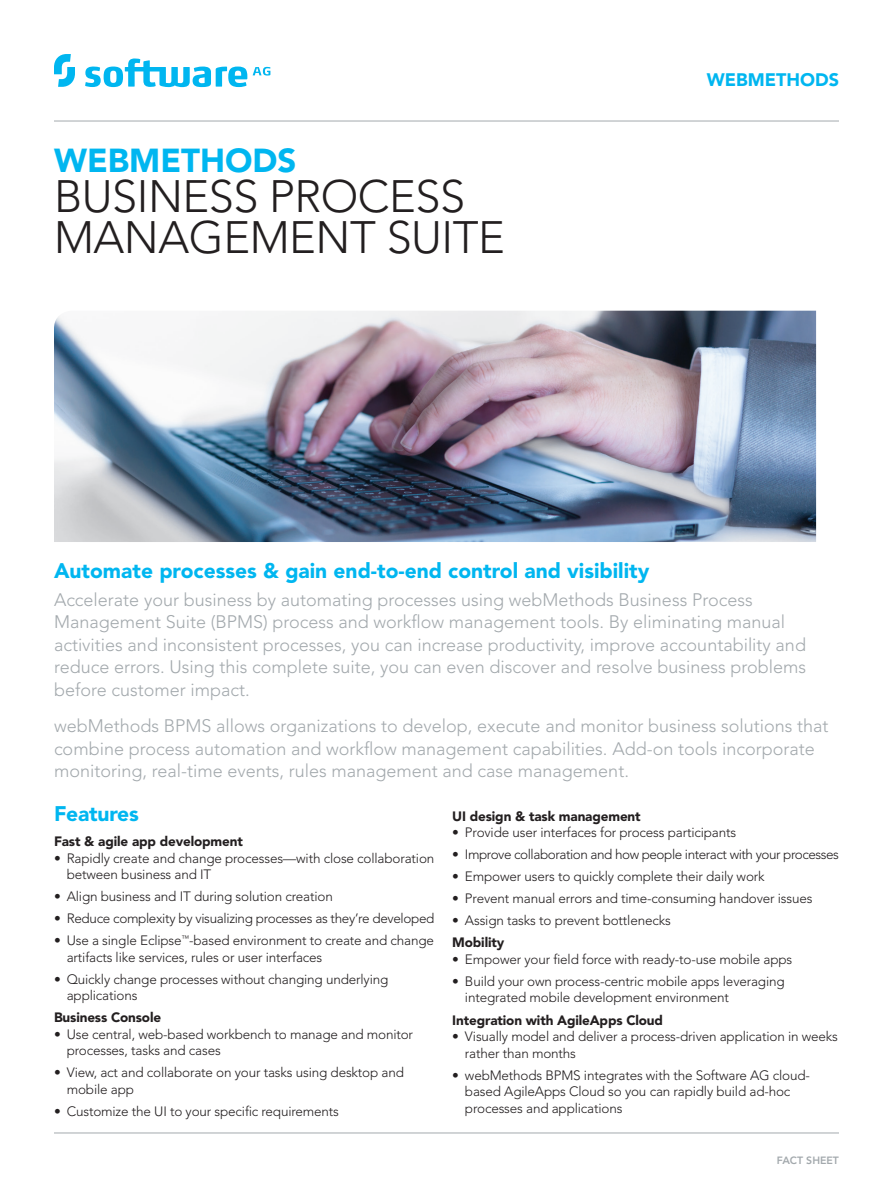
<style>
.page{position:relative;width:893px;height:1187px;background:#fff}
.page>*{position:absolute;margin:0;border:0;box-sizing:border-box;transform-origin:0 0}
.Black_Headline_-_30p{font:300 45px "Avenir LT Std";letter-spacing:-.01em;color:#231f20}
.Blue_Headline_-_22pt{font:900 33px "Avenir LT Std";color:#00b6f0}
.Subhead-blue-14_16{font:900 21px "Avenir LT Std";color:#00b6f0}
.Intro_Copy-12_15{font:300 18px/22.5px "Avenir LT Std";color:#a3a9ad}
.t1{font:900 18px "Avenir LT Std";color:#00b6f0}
.t2{font:300 13.5px/16.5px "Avenir LT Std";letter-spacing:-.01em;color:#231f20}
.Bodycopy_Header-blac{font:900 13.5px "Avenir LT Std";letter-spacing:-.01em;color:#231f20}
.t3{font:300 13.5px "Avenir LT Std";letter-spacing:-.035em;color:#231f20}
.t4{font:800 10.5px "Avenir LT Std";color:#a3a9ad}
</style>
<div class="page">
<hr style="left:54px;top:1132px;width:785px;height:1px;background:#a3a9ad">
<hr style="left:54px;top:121px;width:785px;height:1px;background:#a3a9ad">
<svg style="left:54px;top:54px;width:216px;height:33px"></svg>
<img style="left:54px;top:310px;width:762px;height:232px">
<p class="Blue_Headline_-_22pt" style="left:54px;top:140px;width:244px">WEBMETHODS</p>
<p class="Black_Headline_-_30p" style="left:54px;top:170px;width:412px">BUSINESS PROCESS</p>
<p class="Black_Headline_-_30p" style="left:54px;top:211px;width:452px">MANAGEMENT SUITE</p>
<h3 class="t1" style="left:707px;top:69px;width:134px">WEBMETHODS</h3>
<p class="Subhead-blue-14_16" style="left:54px;top:558px;width:597px">Automate processes &amp; gain end-to-end control and visibility</p>
<p class="Intro_Copy-12_15" style="left:54px;top:588px;width:754px">Accelerate your business by automating processes using webMethods Business Process Management Suite (BPMS) process and workflow management tools. By eliminating manual activities and inconsistent processes, you can increase productivity, improve accountability and reduce errors. Using this complete suite, you can even discover and resolve business problems before customer impact.</p>
<p class="Intro_Copy-12_15" style="left:54px;top:714px;width:776px">webMethods BPMS allows organizations to develop, execute and monitor business solutions that combine process automation and workflow management capabilities. Add-on tools incorporate monitoring, real-time events, rules management and case management.</p>
<p class="Subhead-blue-14_16" style="left:54px;top:801px;width:86px">Features</p>
<p class="Bodycopy_Header-blac" style="left:54px;top:833px;width:190px">Fast &amp; agile app development</p>
<p class="t2" style="left:67px;top:849px;width:369px;text-indent:-13px">• Rapidly create and change processes—with close collaboration between business and IT</p>
<p class="t2" style="left:54px;top:888px;width:280px">• Align business and IT during solution creation</p>
<p class="t2" style="left:54px;top:910px;width:382px">• Reduce complexity by visualizing processes as they’re developed</p>
<p class="t2" style="left:67px;top:932px;width:369px;text-indent:-13px">• Use a single Eclipse<sup>™</sup>-based environment to create and change artifacts like services, rules or user interfaces</p>
<p class="t2" style="left:67px;top:970px;width:323px;text-indent:-13px">• Quickly change processes without changing underlying applications</p>
<p class="Bodycopy_Header-blac" style="left:54px;top:1009px;width:109px">Business Console</p>
<p class="t2" style="left:67px;top:1025px;width:348px;text-indent:-13px">• Use central, web-based workbench to manage and monitor processes, tasks and cases</p>
<p class="t2" style="left:67px;top:1064px;width:339px;text-indent:-13px">• View, act and collaborate on your tasks using desktop and mobile app</p>
<p class="t2" style="left:54px;top:1102px;width:287px">• Customize the UI to your specific requirements</p>
<p class="Bodycopy_Header-blac" style="left:452px;top:807px;width:190px">UI design &amp; task management</p>
<p class="t2" style="left:452px;top:824px;width:285px">• Provide user interfaces for process participants</p>
<p class="t3" style="left:452px;top:846px;width:388px">• Improve collaboration and how people interact with your processes</p>
<p class="t2" style="left:452px;top:868px;width:314px">• Empower users to quickly complete their daily work</p>
<p class="t2" style="left:452px;top:890px;width:362px">• Prevent manual errors and time-consuming handover issues</p>
<p class="t2" style="left:452px;top:912px;width:220px">• Assign tasks to prevent bottlenecks</p>
<p class="Bodycopy_Header-blac" style="left:452px;top:934px;width:54px">Mobility</p>
<p class="t2" style="left:452px;top:950px;width:342px">• Empower your field force with ready-to-use mobile apps</p>
<p class="t2" style="left:465px;top:973px;width:321px;text-indent:-13px">• Build your own process-centric mobile apps leveraging integrated mobile development environment</p>
<p class="Bodycopy_Header-blac" style="left:452px;top:1011px;width:212px">Integration with AgileApps Cloud</p>
<p class="t2" style="left:465px;top:1028px;width:374px;text-indent:-13px">• Visually model and deliver a process-driven application in weeks rather than months</p>
<p class="t2" style="left:465px;top:1066px;width:347px;text-indent:-13px">• webMethods BPMS integrates with the Software AG cloud&shy;based AgileApps Cloud so you can rapidly build ad-hoc processes and applications</p>
<p class="t4" style="left:777px;top:1153px;width:64px">FACT SHEET</p>
</div>
